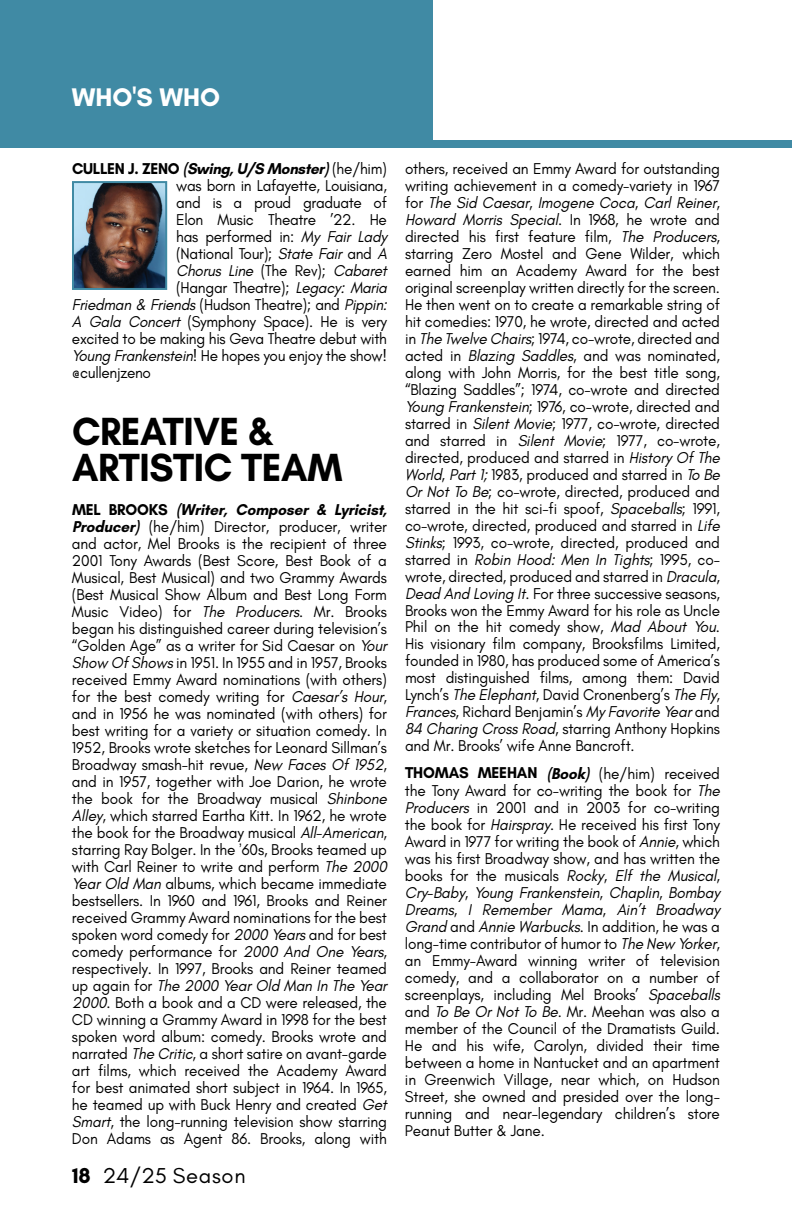
<style>
.page{position:relative;width:792px;height:1224px;background:#fff}
.page>*{position:absolute;margin:0;border:0;box-sizing:border-box;transform-origin:0 0}
.t1{font:700 40px/36px "Glacial Indifference";letter-spacing:-.01em;color:#000;scale:.96 1}
.t2{font:700 26px "Glacial Indifference";color:#fff}
.t3{font:22px "Glacial Indifference";letter-spacing:.03em;color:#000}
.t4{font:16px/17px "Glacial Indifference";letter-spacing:-.01em;color:#000;text-align:justify;scale:.96 1}
.t5{font:italic 16px "Glacial Indifference";letter-spacing:-.02em;color:#000;scale:.96 1}
.t6{font:italic 700 16px "Glacial Indifference";color:#000;scale:.96 1}
.s1{font-style:normal}
.s2{font-weight:400;font-style:normal}
.s3{font-style:italic}
.s4{font-weight:700}
.s5{font-weight:700;font-style:italic}
.s6{font-family:"Arial Narrow"}
</style>
<div class="page">
<div style="left:0;top:0;width:433px;height:148px;background:#408aa4"></div>
<div style="left:433px;top:141px;width:359px;height:7px;background:#408aa4"></div>
<img style="left:75px;top:184px;width:89px;height:103px">
<div style="left:72px;top:181px;width:95px;height:109px;border:2px solid #408aa4"></div>
<h2 class="t2" style="left:72px;top:82px;width:150px">WHO'S WHO</h2>
<p class="t6" style="left:72px;top:159px;width:330px"><span class="s1">CULLEN J. ZENO</span> (Swing,U/S Monster)<span class="s2">(he/him)</span></p>
<p class="t4" style="left:176px;top:177px;width:221px">was born in Lafayette, Louisiana,</p>
<p class="t4" style="left:176px;top:194px;width:221px">and is a proud graduate of</p>
<p class="t4" style="left:176px;top:211px;width:221px">Elon Music Theatre ’22. He</p>
<p class="t4" style="left:176px;top:228px;width:221px">has performed in: <span class="s3">My Fair Lady</span></p>
<p class="t4" style="left:176px;top:245px;width:221px">(National Tour); <span class="s3">State Fair</span> and <span class="s3">A</span></p>
<p class="t5" style="left:176px;top:262px;width:221px">Chorus Line <span class="s1">(The Rev);</span> Cabaret</p>
<p class="t4" style="left:176px;top:279px;width:221px">(Hangar Theatre); <span class="s3">Legacy: Maria</span></p>
<p class="t5" style="left:72px;top:296px;width:330px">Friedman &amp; Friends <span class="s1">(Hudson Theatre); and</span> Pippin:</p>
<p class="t4" style="left:72px;top:313px;width:330px"><span class="s3">A Gala Concert</span> (Symphony Space). He is very</p>
<p class="t4" style="left:72px;top:330px;width:330px">excited to be making his Geva Theatre debut with</p>
<p class="t4" style="left:72px;top:347px;width:330px"><span class="s3">Young Frankenstein</span>! He hopes you enjoy the show!</p>
<p class="t4" style="left:72px;top:364px;width:84px">@cullenjzeno</p>
<h1 class="t1" style="left:72px;top:413px;width:283px">CREATIVE &amp;<br>ARTISTIC TEAM</h1>
<p class="t4" style="left:72px;top:501px;width:334px;text-align:left"><span class="s4">M E L B R O O K S</span> <span class="s5">(Writer, Composer &amp; Lyricist, Producer)</span> (he/him) Director, producer, writer and actor, Mel Brooks is the recipient of three 2001 Tony Awards (Best Score, Best Book of a Musical, Best Musical) and two Grammy Awards (Best Musical Show Album and Best Long Form Music Video) for <span class="s3">The Producers</span>. Mr. Brooks began his distinguished career during television’s “Golden Age” as a writer for Sid Caesar on <span class="s3">Your Show Of Shows</span> in 1951. In 1955 and in 1957, Brooks received Emmy Award nominations (with others) for the best comedy writing for <span class="s3">Caesar’s Hour</span>, and in 1956 he was nominated (with others) for best writing for a variety or situation comedy. In 1952, Brooks wrote sketches for Leonard Sillman’s Broadway smash-hit revue, <span class="s3">New Faces Of 1952</span>, and in 1957, together with Joe Darion, he wrote the book for the Broadway musical <span class="s3">Shinbone Alley</span>, which starred Eartha Kitt. In 1962, he wrote the book for the Broadway musical <span class="s3">All-American</span>, starring Ray Bolger. In the <span class="s6">’</span>60s, Brooks teamed up with Carl Reiner to write and perform <span class="s3">The 2000<br>Year Old Man</span> albums, which became immediate bestsellers. In 1960 and 1961, Brooks and Reiner received Grammy Award nominations for the best spoken word comedy for <span class="s3">2000 Years</span> and for best comedy performance for <span class="s3">2000 And One Years</span>, respectively. In 1997, Brooks and Reiner teamed up again for <span class="s3">The 2000 Year Old Man In The Year 2000</span>. Both a book and a CD were released, the CD winning a Grammy Award in 1998 for the best spoken word album: comedy. Brooks wrote and narrated <span class="s3">The Critic</span>, a short satire on avant-garde art films, which received the Academy Award for best animated short subject in 1964. In 1965, he teamed up with Buck Henry and created <span class="s3">Get Smart</span>, the long-running television show starring Don Adams as Agent 86. Brooks, along with</p>
<h3 class="t3" style="left:72px;top:1163px;width:175px"><span class="s4">18</span> 24/25 Season</h3>
<p class="t4" style="left:405px;top:160px;width:330px">others, received an Emmy Award for outstanding writing achievement in a comedy-variety in 1967 for <span class="s3">The Sid Caesar</span>, <span class="s3">Imogene Coca</span>, <span class="s3">Carl Reiner</span>, <span class="s3">Howard Morris Special</span>. In 1968, he wrote and directed his first feature film, <span class="s3">The Producers</span>, starring Zero Mostel and Gene Wilder, which earned him an Academy Award for the best original screenplay written directly for the screen.<br>He then went on to create a remarkable string of hit comedies: 1970, he wrote, directed and acted in <span class="s3">The Twelve Chairs</span>; 1974, co-wrote, directed and acted in <span class="s3">Blazing Saddles</span>, and was nominated, along with John Morris, for the best title song, “Blazing Saddles”; 1974, co-wrote and directed <span class="s3">Young Frankenstein</span>; 1976, co-wrote, directed and starred in <span class="s3">Silent Movie</span>; 1977, co-wrote, directed and starred in <span class="s3">Silent Movie</span>; 1977, co-wrote, directed, produced and starred in <span class="s3">History Of The World, Part 1;</span> 1983, produced and starred in <span class="s3">To Be Or Not To Be</span>; co-wrote, directed, produced and starred in the hit sci-fi spoof, <span class="s3">Spaceballs</span>; 1991, co-wrote, directed, produced and starred in <span class="s3">Life Stinks</span>; 1993, co-wrote, directed, produced and starred in <span class="s3">Robin Hood: Men In Tights</span>; 1995, co&shy;wrote, directed, produced and starred in <span class="s3">Dracula, Dead And Loving It</span>. For three successive seasons, Brooks won the Emmy Award for his role as Uncle Phil on the hit comedy show, <span class="s3">Mad About You</span>.<br>His visionary film company, Brooksfilms Limited, founded in 1980, has produced some of America’s most distinguished films, among them: David Lynch’s <span class="s3">The Elephant</span>, David Cronenberg’s <span class="s3">The Fly</span>, <span class="s3">Frances</span>, Richard Benjamin’s <span class="s3">My Favorite Year</span> and <span class="s3">84 Charing Cross Road</span>, starring Anthony Hopkins and Mr. Brooks’ wife Anne Bancroft.</p>
<p class="t4" style="left:405px;top:765px;width:330px"><span class="s4">THOMAS MEEHAN</span> <span class="s5">(Book)</span> (he/him) received the Tony Award for co-writing the book for <span class="s3">The Producers</span> in 2001 and in 2003 for co-writing the book for <span class="s3">Hairspray</span>. He received his first Tony Award in 1977 for writing the book of <span class="s3">Annie</span>, which was his first Broadway show, and has written the books for the musicals <span class="s3">Rocky</span>, <span class="s3">Elf the Musical</span>, <span class="s3">Cry-Baby</span>, <span class="s3">Young Frankenstein</span>, <span class="s3">Chaplin</span>, <span class="s3">Bombay Dreams</span>, <span class="s3">I Remember Mama</span>, <span class="s3">Ain’t Broadway Grand</span> and <span class="s3">Annie Warbucks</span>. In addition, he was a long-time contributor of humor to <span class="s3">The New Yorker</span>, an Emmy-Award winning writer of television comedy, and a collaborator on a number of screenplays, including Mel Brooks’ <span class="s3">Spaceballs </span>and <span class="s3">To Be Or Not To Be</span>. Mr. Meehan was also a member of the Council of the Dramatists Guild.<br>He and his wife, Carolyn, divided their time between a home in Nantucket and an apartment in Greenwich Village, near which, on Hudson Street, she owned and presided over the long&shy;running and near-legendary children’s store Peanut Butter &amp; Jane.</p>
</div>
